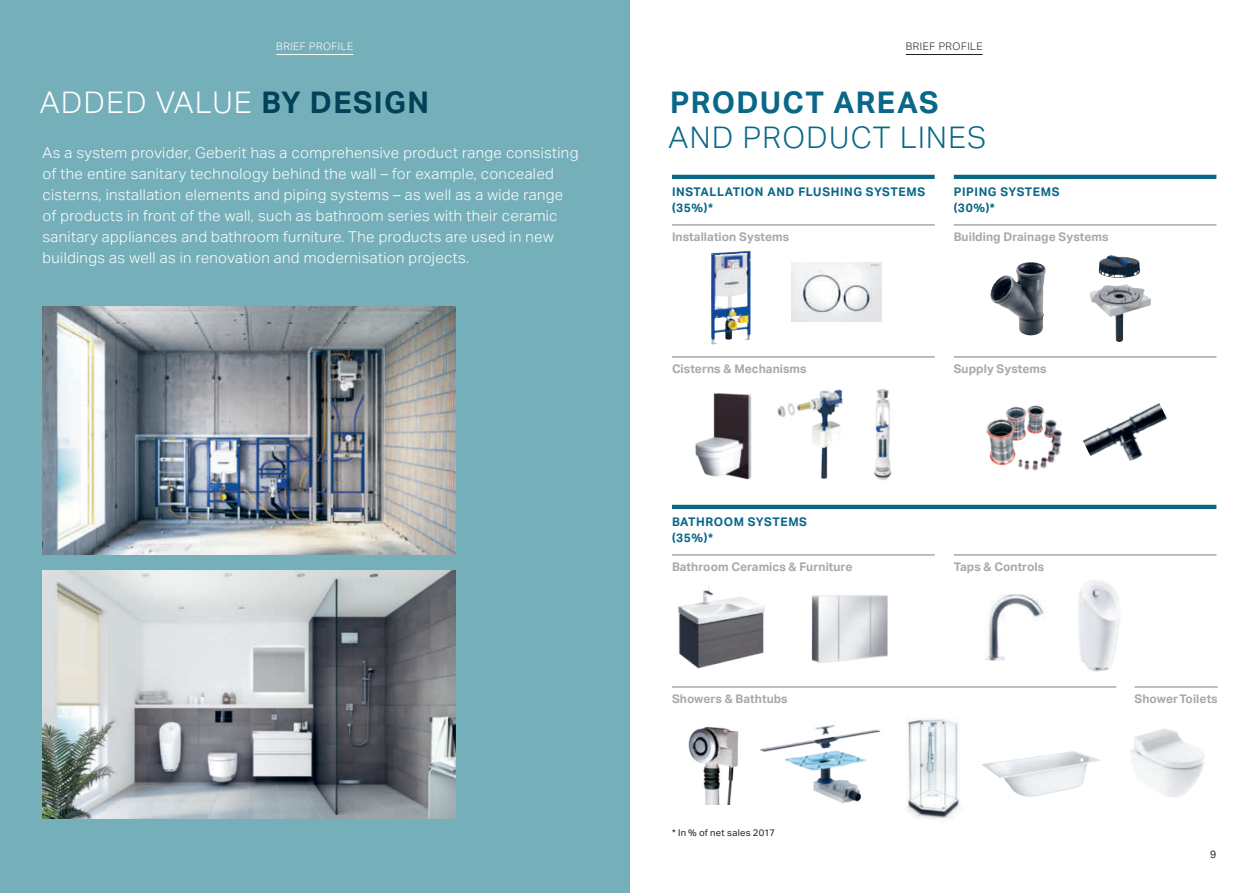
<style>
.page{position:relative;width:1259px;height:893px;background:#fff}
.page>*{position:absolute;margin:0;border:0;box-sizing:border-box;transform-origin:0 0}
.t1{font:300 30px "Aktiv Grotesk Geberit";letter-spacing:.05em;color:#fff}
.t2{font:300 30px "Aktiv Grotesk Geberit";letter-spacing:.05em;color:#096787}
.t3{font:700 30px "Aktiv Grotesk Geberit";letter-spacing:.05em;color:#096787}
.t4{font:300 15px/21px "Aktiv Grotesk Geberit";letter-spacing:.025em;color:#fff}
.t5{font:700 12px "Aktiv Grotesk Geberit";letter-spacing:.005em;color:#a8a9ad}
.t6{font:700 12px/16.5px "Aktiv Grotesk Geberit";letter-spacing:.05em;color:#096787}
.t7{font:300 10.5px "Aktiv Grotesk Geberit";letter-spacing:.05em;color:#fff}
.t8{font:300 10.5px "Aktiv Grotesk Geberit";letter-spacing:.05em;color:#231f20}
.t9{font:10.5px "Aktiv Grotesk Geberit";color:#231f20}
.t10{font:9.3px "Aktiv Grotesk Geberit";letter-spacing:.035em;color:#231f20}
.s1{font-weight:700;color:#014259}
</style>
<div class="page">
<div style="left:0;top:0;width:629px;height:893px;background:#75b0ba"></div>
<img style="left:792px;top:262px;width:89px;height:60px">
<img style="left:777px;top:389px;width:66px;height:90px">
<img style="left:695px;top:393px;width:57px;height:87px">
<img style="left:711px;top:251px;width:39px;height:94px">
<img style="left:874px;top:389px;width:18px;height:91px">
<hr style="left:672px;top:224px;width:262px;height:2px;background:#a8a9ad">
<hr style="left:672px;top:356px;width:262px;height:2px;background:#a8a9ad">
<img style="left:985px;top:594px;width:61px;height:67px">
<img style="left:1078px;top:581px;width:42px;height:91px">
<hr style="left:672px;top:554px;width:262px;height:2px;background:#a8a9ad">
<hr style="left:954px;top:554px;width:262px;height:2px;background:#a8a9ad">
<hr style="left:672px;top:686px;width:444px;height:2px;background:#a8a9ad">
<hr style="left:1134px;top:686px;width:83px;height:2px;background:#a8a9ad">
<img style="left:1130px;top:728px;width:74px;height:69px">
<hr style="left:905px;top:54px;width:77px;height:1px;background:#231f20">
<hr style="left:276px;top:54px;width:77px;height:1px;background:#fff">
<hr style="left:672px;top:505px;width:544px;height:4px;background:#096787">
<hr style="left:672px;top:175px;width:262px;height:4px;background:#096787">
<img style="left:43px;top:307px;width:412px;height:247px">
<img style="left:43px;top:571px;width:412px;height:247px">
<img style="left:1098px;top:255px;width:42px;height:23px">
<img style="left:990px;top:262px;width:55px;height:73px">
<img style="left:986px;top:405px;width:77px;height:66px">
<img style="left:1083px;top:403px;width:84px;height:58px">
<hr style="left:954px;top:224px;width:262px;height:2px;background:#a8a9ad">
<hr style="left:954px;top:356px;width:262px;height:2px;background:#a8a9ad">
<hr style="left:954px;top:175px;width:262px;height:4px;background:#096787">
<img style="left:760px;top:725px;width:121px;height:79px">
<img style="left:688px;top:726px;width:51px;height:78px">
<img style="left:678px;top:587px;width:87px;height:82px">
<img style="left:906px;top:718px;width:55px;height:101px">
<img style="left:811px;top:595px;width:77px;height:68px">
<p class="t7" style="left:276px;top:40px;width:78px">BRIEF PROFILE</p>
<p class="t8" style="left:905px;top:40px;width:78px">BRIEF PROFILE</p>
<h1 class="t1" style="left:40px;top:86px;width:391px">ADDED VALUE <span class="s1">BY DESIGN</span></h1>
<h1 class="t3" style="left:670px;top:84px;width:270px">PRODUCT AREAS</h1>
<h1 class="t2" style="left:668px;top:120px;width:319px">AND PRODUCT LINES</h1>
<p class="t4" style="left:43px;top:142px;width:537px">As a system provider, Geberit has a comprehensive product range consisting of the entire sanitary technology behind the wall – for example, concealed cisterns, installation elements and piping systems – as well as a wide range of products in front of the wall, such as bathroom series with their ceramic sanitary appliances and bathroom furniture. The products are used in new buildings as well as in renovation and modernisation projects.</p>
<p class="t6" style="left:672px;top:183px;width:255px">INSTALLATION AND FLUSHING SYSTEMS (35%)*</p>
<p class="t6" style="left:954px;top:183px;width:107px">PIPING SYSTEMS (30%)*</p>
<p class="t5" style="left:672px;top:229px;width:119px">Installation Systems</p>
<p class="t5" style="left:954px;top:229px;width:156px">Building Drainage Systems</p>
<p class="t5" style="left:672px;top:361px;width:136px">Cisterns &amp; Mechanisms</p>
<p class="t6" style="left:672px;top:513px;width:136px">BATHROOM SYSTEMS (35%)*</p>
<p class="t5" style="left:954px;top:361px;width:94px">Supply Systems</p>
<p class="t5" style="left:672px;top:559px;width:182px">Bathroom Ceramics &amp; Furniture</p>
<p class="t5" style="left:954px;top:559px;width:92px">Taps &amp; Controls</p>
<p class="t5" style="left:672px;top:691px;width:117px">Showers &amp; Bathtubs</p>
<p class="t5" style="left:1134px;top:691px;width:85px">Shower Toilets</p>
<p class="t10" style="left:672px;top:827px;width:104px">* In % of net sales 2017</p>
<p class="t9" style="left:1210px;top:848px;width:8px">9</p>
</div>
